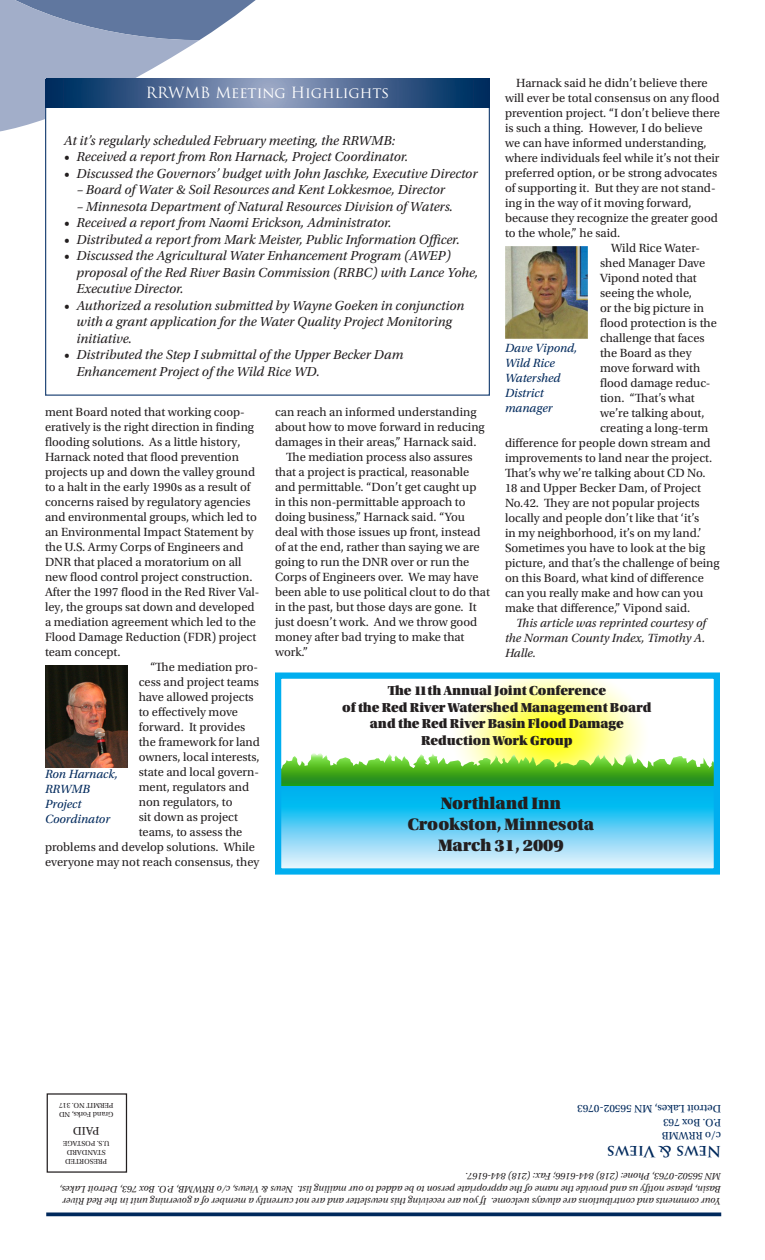
<style>
.page{position:relative;width:765px;height:1260px;background:#fff}
.page>*{position:absolute;margin:0;border:0;box-sizing:border-box;transform-origin:0 0}
.t1{font:17.5px "Utopia Std Black Headline";color:#231f20}
.t2{font:15px "Trajan Pro";color:#fff}
.SUBHEAD{font:700 15px "Trajan Pro";color:#00295c}
.BODY{font:italic 13.75px "Utopia Std";color:#231f20}
.t3{font:13.75px "Utopia Std Black Headline";color:#231f20}
.BODY-2{font:12.5px/15px "Utopia Std";color:#231f20}
.t4{font:italic 12.5px/15px "Utopia Std";color:#00295c}
.BODY-3{font:italic 12.5px/15px "Utopia Std";color:#231f20;text-align:justify}
.BODY-4{font:11.88px "Utopia Std";color:#231f20}
.BODY-5{font:11.25px "Utopia Std";color:#00295c}
.BODY-6{font:italic 10px/12.5px "Utopia Std";color:#231f20}
.BODY-7{font:7.62px "Utopia Std";color:#231f20}
</style>
<div class="page">
<svg style="left:0;top:0;width:288px;height:132px"></svg>
<div style="left:47px;top:1093px;width:80px;height:80px;border:1px solid #231f20"></div>
<svg style="left:46px;top:1212px;width:675px;height:4px;background:#1f4370"></svg>
<div style="left:46px;top:81px;width:443px;height:314px;background:#fff"></div>
<svg style="left:46px;top:79px;width:444px;height:28px;background:#45648e"></svg>
<img style="left:458px;top:679px;width:185px;height:73px">
<img style="left:282px;top:752px;width:431px;height:34px">
<svg style="left:282px;top:786px;width:431px;height:82px;background:#5fcef5"></svg>
<div style="left:275px;top:672px;width:445px;height:203px;border:6px solid #00aeef"></div>
<img style="left:505px;top:246px;width:83px;height:93px">
<img style="left:45px;top:665px;width:82px;height:103px">
<p class="BODY-2" style="left:505px;top:75px;width:216px;text-indent:11px">Harnack said he didn’t believe there will ever be total consensus on any flood prevention project. “I don’t believe there is such a thing. However, I do believe we can have informed understanding, where individuals feel while it’s not their preferred option, or be strong advocates of supporting it. But they are not stand&shy;ing in the way of it moving forward, because they recognize the greater good to the whole,” he said.</p>
<p class="BODY-2" style="left:611px;top:240px;width:90px">Wild Rice Water-</p>
<p class="BODY-2" style="left:600px;top:255px;width:107px">shed Manager Dave</p>
<p class="BODY-2" style="left:600px;top:270px;width:98px">Vipond noted that</p>
<p class="BODY-2" style="left:600px;top:285px;width:94px">seeing the whole,</p>
<p class="BODY-2" style="left:600px;top:300px;width:106px">or the big picture in</p>
<p class="BODY-2" style="left:600px;top:315px;width:118px">flood protection is the</p>
<p class="BODY-2" style="left:600px;top:330px;width:106px">challenge that faces</p>
<p class="BODY-2" style="left:600px;top:345px;width:93px">the Board as they</p>
<p class="BODY-2" style="left:600px;top:360px;width:102px">move forward with</p>
<p class="BODY-2" style="left:600px;top:375px;width:112px">flood damage reduc-</p>
<p class="BODY-2" style="left:600px;top:390px;width:96px">tion. “That’s what</p>
<p class="BODY-2" style="left:600px;top:405px;width:106px">we’re talking about,</p>
<p class="BODY-2" style="left:600px;top:420px;width:110px">creating a long-term</p>
<p class="BODY-2" style="left:505px;top:435px;width:207px">difference for people down stream and</p>
<p class="BODY-2" style="left:505px;top:450px;width:209px">improvements to land near the project.</p>
<p class="BODY-2" style="left:505px;top:465px;width:202px">That’s why we’re talking about CD No.</p>
<p class="BODY-2" style="left:505px;top:480px;width:198px">18 and Upper Becker Dam, of Project</p>
<p class="BODY-2" style="left:505px;top:495px;width:196px">No.42. They are not popular projects</p>
<p class="BODY-2" style="left:505px;top:510px;width:196px">locally and people don’t like that ‘it’s</p>
<p class="BODY-2" style="left:505px;top:525px;width:198px">in my neighborhood, it’s on my land.’</p>
<p class="BODY-2" style="left:505px;top:540px;width:202px">Sometimes you have to look at the big</p>
<p class="BODY-2" style="left:505px;top:555px;width:216px">picture, and that’s the challenge of being</p>
<p class="BODY-2" style="left:505px;top:570px;width:200px">on this Board, what kind of difference</p>
<p class="BODY-2" style="left:505px;top:585px;width:200px">can you really make and how can you</p>
<p class="BODY-2" style="left:505px;top:600px;width:187px">make that difference,” Vipond said.</p>
<p class="BODY-3" style="left:505px;top:615px;width:202px;text-indent:11px">This article was reprinted courtesy of the Norman County Index, Timothy A.<br>Halle.</p>
<p class="t3" style="left:388px;top:684px;width:220px">The 11th Annual Joint Conference</p>
<p class="t3" style="left:342px;top:700px;width:311px">of the Red River Watershed Management Board</p>
<p class="t3" style="left:370px;top:717px;width:255px">and the Red River Basin Flood Damage</p>
<p class="t3" style="left:421px;top:733px;width:153px">Reduction Work Group</p>
<p class="t2" style="left:146px;top:83px;width:245px">RRWMB Meeting Highlights</p>
<p class="BODY" style="left:64px;top:133px;width:333px">At it’s regularly scheduled February meeting, the RRWMB:</p>
<p class="BODY" style="left:64px;top:149px;width:346px">• Received a report from Ron Harnack, Project Coordinator.</p>
<p class="BODY" style="left:64px;top:166px;width:415px">• Discussed the Governors’ budget with John Jaschke, Executive Director</p>
<p class="BODY" style="left:76px;top:182px;width:370px">– Board of Water &amp; Soil Resources and Kent Lokkesmoe, Director</p>
<p class="BODY" style="left:76px;top:199px;width:378px">– Minnesota Department of Natural Resources Division of Waters.</p>
<p class="BODY" style="left:64px;top:215px;width:329px">• Received a report from Naomi Erickson, Administrator.</p>
<p class="BODY" style="left:64px;top:232px;width:397px">• Distributed a report from Mark Meister, Public Information Officer.</p>
<p class="BODY" style="left:64px;top:248px;width:388px">• Discussed the Agricultural Water Enhancement Program (AWEP)</p>
<p class="BODY" style="left:76px;top:265px;width:403px">proposal of the Red River Basin Commission (RRBC) with Lance Yohe,</p>
<p class="BODY" style="left:76px;top:281px;width:109px">Executive Director.</p>
<p class="BODY" style="left:64px;top:298px;width:402px">• Authorized a resolution submitted by Wayne Goeken in conjunction</p>
<p class="BODY" style="left:76px;top:314px;width:377px">with a grant application for the Water Quality Project Monitoring</p>
<p class="BODY" style="left:76px;top:331px;width:57px">initiative.</p>
<p class="BODY" style="left:64px;top:347px;width:341px">• Distributed the Step I submittal of the Upper Becker Dam</p>
<p class="BODY" style="left:76px;top:364px;width:245px">Enhancement Project of the Wild Rice WD.</p>
<p class="BODY-2" style="left:45px;top:405px;width:216px">ment Board noted that working coop&shy;eratively is the right direction in finding flooding solutions. As a little history, Harnack noted that flood prevention projects up and down the valley ground to a halt in the early 1990s as a result of concerns raised by regulatory agencies and environmental groups, which led to an Environmental Impact Statement by the U.S. Army Corps of Engineers and DNR that placed a moratorium on all new flood control project construction.<br>After the 1997 flood in the Red River Val&shy;ley, the groups sat down and developed a mediation agreement which led to the Flood Damage Reduction (FDR) project team concept.</p>
<p class="BODY-2" style="left:150px;top:660px;width:110px">“The mediation pro-</p>
<p class="BODY-2" style="left:139px;top:675px;width:122px">cess and project teams</p>
<p class="BODY-2" style="left:139px;top:690px;width:116px">have allowed projects</p>
<p class="BODY-2" style="left:139px;top:705px;width:101px">to effectively move</p>
<p class="BODY-2" style="left:139px;top:720px;width:108px">forward. It provides</p>
<p class="BODY-2" style="left:139px;top:735px;width:123px">the framework for land</p>
<p class="BODY-2" style="left:139px;top:750px;width:122px">owners, local interests,</p>
<p class="BODY-2" style="left:139px;top:765px;width:122px">state and local govern-</p>
<p class="BODY-2" style="left:139px;top:780px;width:112px">ment, regulators and</p>
<p class="BODY-2" style="left:139px;top:795px;width:95px">non regulators, to</p>
<p class="BODY-2" style="left:139px;top:810px;width:101px">sit down as project</p>
<p class="BODY-2" style="left:139px;top:825px;width:105px">teams, to assess the</p>
<p class="BODY-2" style="left:45px;top:840px;width:212px">problems and develop solutions. While</p>
<p class="BODY-2" style="left:45px;top:855px;width:216px">everyone may not reach consensus, they</p>
<p class="t4" style="left:505px;top:340px;width:74px">Dave Vipond,<br>Wild Rice</p>
<p class="t4" style="left:505px;top:370px;width:57px">Watershed</p>
<p class="t4" style="left:505px;top:385px;width:40px">District</p>
<p class="t4" style="left:505px;top:400px;width:49px">manager</p>
<p class="BODY-2" style="left:275px;top:405px;width:211px">can reach an informed understanding about how to move forward in reducing damages in their areas,” Harnack said.</p>
<p class="BODY-2" style="left:275px;top:450px;width:216px;text-indent:11px">The mediation process also assures that a project is practical, reasonable and permittable. “Don’t get caught up in this non-permittable approach to doing business,” Harnack said. “You deal with those issues up front, instead of at the end, rather than saying we are going to run the DNR over or run the Corps of Engineers over. We may have been able to use political clout to do that in the past, but those days are gone. It just doesn’t work. And we throw good money after bad trying to make that work.”</p>
<p class="t4" style="left:45px;top:767px;width:74px">Ron Harnack,<br>RRWMB</p>
<p class="t4" style="left:45px;top:797px;width:38px">Project</p>
<p class="t4" style="left:45px;top:812px;width:67px">Coordinator</p>
<p class="t1" style="left:441px;top:794px;width:122px">Northland Inn</p>
<p class="t1" style="left:408px;top:815px;width:188px">Crookston, Minnesota</p>
<p class="t1" style="left:438px;top:836px;width:127px">March 31, 2009</p>
<p class="BODY-7" style="left:113px;top:1110px;width:56px;rotate:-180deg">PERMIT NO. 317</p>
<p class="BODY-7" style="left:113px;top:1119px;width:56px;rotate:-180deg">Grand Forks, ND</p>
<p class="BODY-4" style="left:99px;top:1137px;width:28px;rotate:-180deg">PAID</p>
<p class="BODY-7" style="left:109px;top:1148px;width:48px;rotate:-180deg">U.S. POSTAGE</p>
<p class="BODY-7" style="left:106px;top:1157px;width:40px;rotate:-180deg">STANDARD</p>
<p class="BODY-7" style="left:107px;top:1166px;width:43px;rotate:-180deg">PRESORTED</p>
<p class="BODY-5" style="left:721px;top:1115px;width:146px;rotate:-180deg">Detroit Lakes, MN 56502-0763</p>
<p class="BODY-5" style="left:721px;top:1128px;width:60px;rotate:-180deg">P.O. Box 763</p>
<p class="BODY-5" style="left:721px;top:1142px;width:61px;rotate:-180deg">c/o RRWMB</p>
<p class="SUBHEAD" style="left:721px;top:1161px;width:116px;rotate:-180deg">News &amp; Views</p>
<p class="BODY-6" style="left:721px;top:1208px;width:663px;rotate:-180deg">Your comments and contributions are always welcome. If you are receiving this newsletter and are not currently a member of a governing unit in the Red River<br>Basin, please notify us and provide the name of the appropriate person to be added to our mailing list. News &amp; Views, c/o RRWMB, P.O. Box 763, Detroit Lakes,<br>MN 56502-0763, Phone: (218) 844-6166; Fax: (218) 844-6167.</p>
</div>
